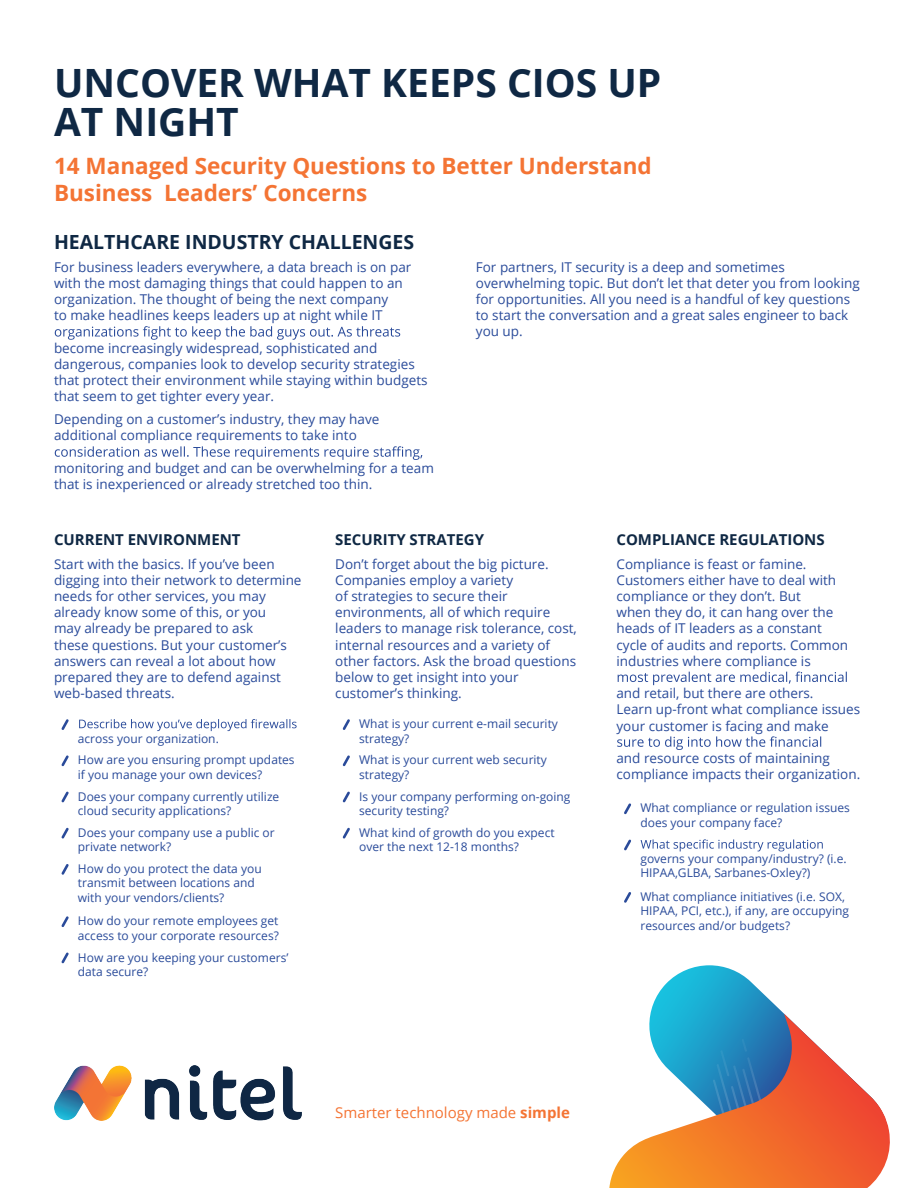
<style>
.page{position:relative;width:918px;height:1188px;background:#fff}
.page>*{position:absolute;margin:0;border:0;box-sizing:border-box;transform-origin:0 0}
.t1{font:700 39px/39px "Open Sans";color:#0f2844}
.t2{font:700 22.5px/27px "Open Sans";color:#f47434}
.t3{font:700 19.5px "Open Sans";color:#0f2844}
.t4{font:700 15px "Open Sans";color:#0f2844}
.t5{font:15px "Open Sans";color:#f47434}
.t6{font:13.5px/16.2px "Open Sans";color:#2a4b9a}
.t7{font:12px/14.4px "Open Sans";color:#2a4b9a}
.s1{font-weight:700}
</style>
<div class="page">
<svg style="left:650px;top:965px;width:135px;height:49px"></svg>
<svg style="left:609px;top:1014px;width:281px;height:174px"></svg>
<svg style="left:55px;top:326px;width:345px;height:14px"></svg>
<svg style="left:55px;top:446px;width:367px;height:14px"></svg>
<svg style="left:618px;top:672px;width:229px;height:13px"></svg>
<svg style="left:617px;top:736px;width:204px;height:14px"></svg>
<svg style="left:79px;top:719px;width:218px;height:12px"></svg>
<svg style="left:61px;top:719px;width:8px;height:11px"></svg>
<svg style="left:61px;top:755px;width:8px;height:12px"></svg>
<svg style="left:641px;top:839px;width:182px;height:12px"></svg>
<svg style="left:342px;top:719px;width:8px;height:11px"></svg>
<svg style="left:624px;top:803px;width:7px;height:12px"></svg>
<svg style="left:342px;top:791px;width:8px;height:12px"></svg>
<svg style="left:624px;top:892px;width:7px;height:11px"></svg>
<svg style="left:342px;top:755px;width:8px;height:12px"></svg>
<svg style="left:624px;top:839px;width:7px;height:12px"></svg>
<svg style="left:342px;top:827px;width:8px;height:12px"></svg>
<svg style="left:61px;top:791px;width:8px;height:12px"></svg>
<svg style="left:61px;top:827px;width:8px;height:12px"></svg>
<svg style="left:61px;top:864px;width:8px;height:11px"></svg>
<svg style="left:61px;top:916px;width:8px;height:11px"></svg>
<svg style="left:61px;top:952px;width:8px;height:12px"></svg>
<svg style="left:54px;top:1065px;width:248px;height:56px"></svg>
<h1 class="t1" style="left:54px;top:63px;width:609px">UNCOVER WHAT KEEPS CIOS UP<br>AT NIGHT</h1>
<h2 class="t2" style="left:54px;top:151px;width:599px">14 Managed Security Questions to Better Understand<br>Business Leaders’ Concerns</h2>
<h3 class="t3" style="left:54px;top:228px;width:362px">HEALTHCARE INDUSTRY CHALLENGES</h3>
<p class="t6" style="left:54px;top:258px;width:359px">For business leaders everywhere, a data breach is on par with the most damaging things that could happen to an organization. The thought of being the next company<br>to make headlines keeps leaders up at night while IT</p>
<p class="t6" style="left:54px;top:339px;width:375px">become increasingly widespread, sophisticated and dangerous, companies look to develop security strategies that protect their environment while staying within budgets that seem to get tighter every year.</p>
<p class="t6" style="left:54px;top:411px;width:327px">Depending on a customer’s industry, they may have additional compliance requirements to take into</p>
<p class="t6" style="left:54px;top:459px;width:381px">monitoring and budget and can be overwhelming for a team that is inexperienced or already stretched too thin.</p>
<p class="t6" style="left:476px;top:258px;width:385px">For partners, IT security is a deep and sometimes overwhelming topic. But don’t let that deter you from looking for opportunities. All you need is a handful of key questions to start the conversation and a great sales engineer to back you up.</p>
<p class="t4" style="left:54px;top:529px;width:188px">CURRENT ENVIRONMENT</p>
<p class="t4" style="left:335px;top:529px;width:150px">SECURITY STRATEGY</p>
<p class="t4" style="left:616px;top:529px;width:210px">COMPLIANCE REGULATIONS</p>
<p class="t6" style="left:54px;top:555px;width:249px">Start with the basics. If you’ve been digging into their network to determine needs for other services, you may already know some of this, or you<br>may already be prepared to ask<br>these questions. But your customer’s answers can reveal a lot about how prepared they are to defend against web-based threats.</p>
<p class="t6" style="left:335px;top:555px;width:243px">Don’t forget about the big picture.<br>Companies employ a variety<br>of strategies to secure their environments, all of which require leaders to manage risk tolerance, cost, internal resources and a variety of other factors. Ask the broad questions below to get insight into your customer’s thinking.</p>
<p class="t6" style="left:617px;top:555px;width:233px">Compliance is feast or famine.<br>Customers either have to deal with compliance or they don’t. But<br>when they do, it can hang over the heads of IT leaders as a constant cycle of audits and reports. Common industries where compliance is</p>
<p class="t6" style="left:616px;top:685px;width:245px">and retail, but there are others.<br>Learn up-front what compliance issues your customer is facing and make</p>
<p class="t6" style="left:616px;top:750px;width:245px">and resource costs of maintaining compliance impacts their organization.</p>
<p class="t7" style="left:359px;top:716px;width:200px">What is your current e-mail security strategy?</p>
<p class="t7" style="left:78px;top:727px;width:218px;line-height:21.8px">across your organization.<br>How are you ensuring prompt updates</p>
<p class="t7" style="left:78px;top:763px;width:203px;line-height:21.8px">if you manage your own devices?<br>Does your company currently utilize</p>
<p class="t7" style="left:78px;top:799px;width:198px;line-height:21.8px">cloud security applications?<br>Does your company use a public or</p>
<p class="t7" style="left:78px;top:836px;width:185px;line-height:21.8px">private network?<br>How do you protect the data you</p>
<p class="t7" style="left:78px;top:875px;width:178px">transmit between locations and with your vendors/clients?</p>
<p class="t7" style="left:78px;top:913px;width:202px">How do your remote employees get access to your corporate resources?</p>
<p class="t7" style="left:78px;top:950px;width:212px">How are you keeping your customers’ data secure?</p>
<p class="t7" style="left:359px;top:753px;width:189px">What is your current web security strategy?</p>
<p class="t7" style="left:359px;top:789px;width:213px">Is your company performing on-going security testing?</p>
<p class="t7" style="left:640px;top:801px;width:211px">What compliance or regulation issues does your company face?</p>
<p class="t7" style="left:359px;top:825px;width:197px">What kind of growth do you expect over the next 12-18 months?</p>
<p class="t7" style="left:640px;top:851px;width:208px">governs your company/industry? (i.e.<br>HIPAA,GLBA, Sarbanes-Oxley?)</p>
<p class="t7" style="left:640px;top:889px;width:210px">What compliance initiatives (i.e. SOX,<br>HIPAA, PCI, etc.), if any, are occupying resources and/or budgets?</p>
<p class="t5" style="left:335px;top:1102px;width:236px">Smarter technology made <span class="s1">simple</span></p>
</div>
